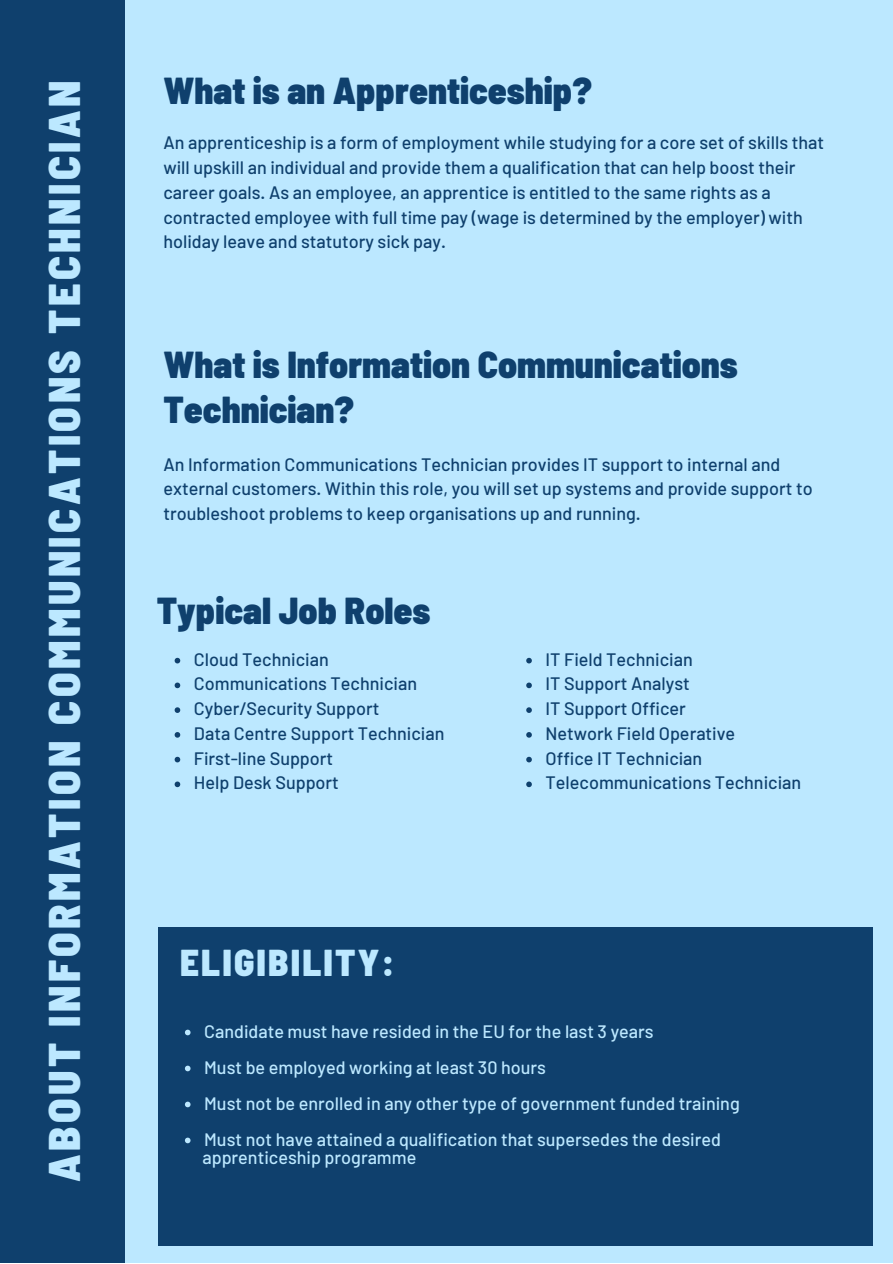
<style>
.page{position:relative;width:893px;height:1264px;background:#fff}
.page>*{position:absolute;margin:0;border:0;box-sizing:border-box;transform-origin:0 0}
.t1{font:900 semi-condensed 44.25px "Barlow";letter-spacing:.08em;color:#bce8ff}
.t2{font:900 semi-condensed 37.5px/45px "Barlow";color:#0f406d}
.t3{font:900 semi-condensed 37.35px "Barlow";letter-spacing:.055em;color:#bce8ff}
.t4{font:500 18px/24.8px "Barlow";color:#0f406d}
.t5{font:500 18px/36px "Barlow";color:#bce8ff}
</style>
<div class="page">
<div style="left:0;top:0;width:892px;height:1262px;background:#bce8ff"></div>
<div style="left:0;top:0;width:125px;height:1262px;background:#0f406d"></div>
<div style="left:158px;top:926px;width:714px;height:319px;background:#0f406d"></div>
<svg style="left:185px;top:1029px;width:5px;height:6px"></svg>
<svg style="left:185px;top:1065px;width:5px;height:6px"></svg>
<svg style="left:185px;top:1101px;width:5px;height:6px"></svg>
<svg style="left:185px;top:1137px;width:5px;height:6px"></svg>
<svg style="left:175px;top:658px;width:5px;height:5px"></svg>
<svg style="left:175px;top:682px;width:5px;height:6px"></svg>
<svg style="left:175px;top:707px;width:5px;height:6px"></svg>
<svg style="left:175px;top:732px;width:5px;height:5px"></svg>
<svg style="left:175px;top:756px;width:5px;height:6px"></svg>
<svg style="left:175px;top:781px;width:5px;height:6px"></svg>
<svg style="left:526px;top:658px;width:6px;height:5px"></svg>
<svg style="left:526px;top:682px;width:6px;height:6px"></svg>
<svg style="left:526px;top:707px;width:6px;height:6px"></svg>
<svg style="left:526px;top:732px;width:6px;height:5px"></svg>
<svg style="left:526px;top:756px;width:6px;height:6px"></svg>
<svg style="left:526px;top:781px;width:6px;height:6px"></svg>
<h1 class="t1" style="left:36px;top:1181px;width:1103px;rotate:-90deg">ABOUT INFORMATION COMMUNICATIONS TECHNICIAN</h1>
<h2 class="t2" style="left:163px;top:66px;width:430px">What is an Apprenticeship?</h2>
<p class="t4" style="left:163px;top:130px;width:662px">An apprenticeship is a form of employment while studying for a core set of skills that will upskill an individual and provide them a qualification that can help boost their career goals. As an employee, an apprentice is entitled to the same rights as a contracted employee with full time pay (wage is determined by the employer) with holiday leave and statutory sick pay.</p>
<h2 class="t2" style="left:163px;top:340px;width:576px">What is Information Communications<br>Technician?</h2>
<p class="t4" style="left:163px;top:451px;width:650px">An Information Communications Technician provides IT support to internal and external customers. Within this role, you will set up systems and provide support to troubleshoot problems to keep organisations up and running.</p>
<h2 class="t2" style="left:157px;top:586px;width:275px">Typical Job Roles</h2>
<p class="t4" style="left:194px;top:646px;width:252px">Cloud Technician<br>Communications Technician<br>Cyber/Security Support<br>Data Centre Support Technician<br>First-line Support<br>Help Desk Support</p>
<p class="t4" style="left:545px;top:646px;width:257px">IT Field Technician<br>IT Support Analyst<br>IT Support Officer<br>Network Field Operative<br>Office IT Technician<br>Telecommunications Technician</p>
<h3 class="t3" style="left:180px;top:938px;width:216px">ELIGIBILITY:</h3>
<p class="t5" style="left:204px;top:1012px;width:537px">Candidate must have resided in the EU for the last 3 years<br>Must be employed working at least 30 hours<br>Must not be enrolled in any other type of government funded training Must not have attained a qualification that supersedes the desired</p>
<p class="t5" style="left:202px;top:1138px;width:215px">apprenticeship programme</p>
</div>
